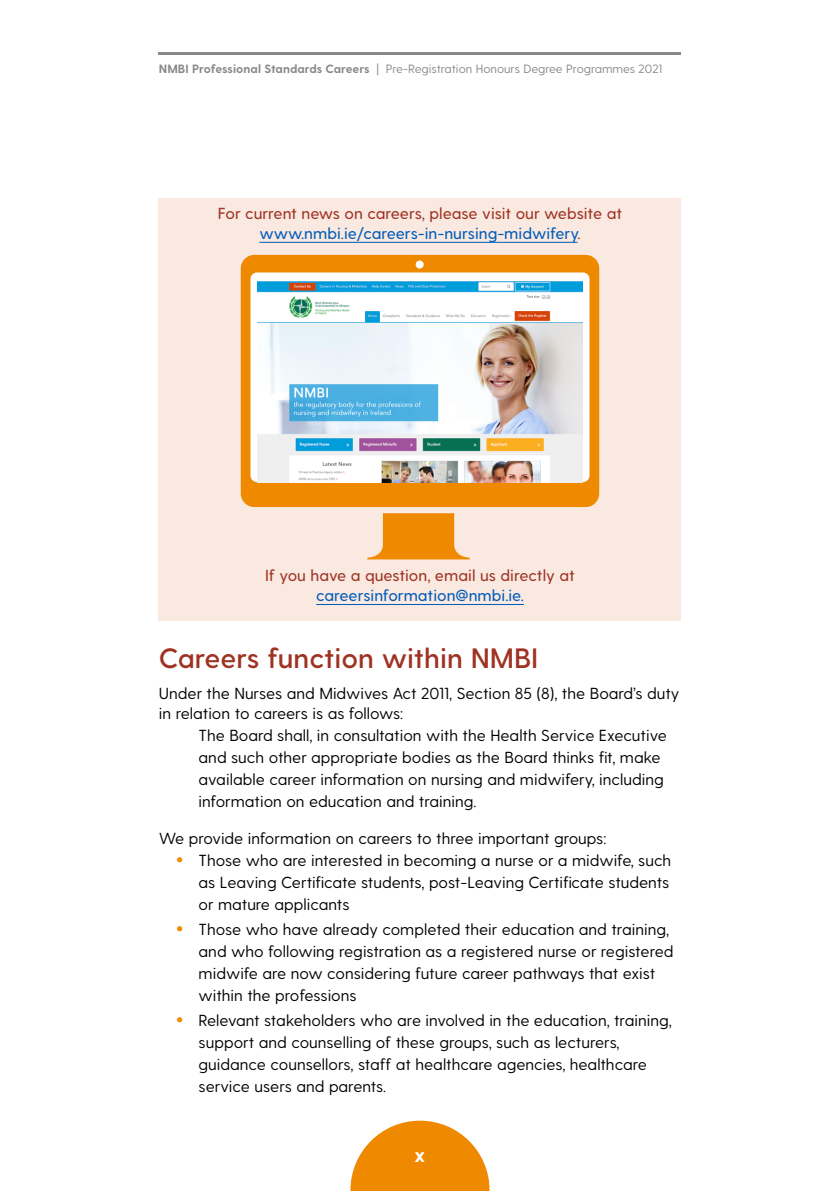
<style>
.page{position:relative;width:840px;height:1191px;background:#fff}
.page>*{position:absolute;margin:0;border:0;box-sizing:border-box;transform-origin:0 0}
.t1{font:600 28px "Greycliff CF";color:#9f3323}
.t2{font:700 20px "Greycliff CF";color:#fff}
.INDENTED_TEXT_space{font:16px/22px "Greycliff CF";color:#000}
.NOTE_BOX_TEXT{font:500 16px/20px "Greycliff CF";color:#9f3323;text-align:center}
.BODY_TEXT{font:16px/20px "Greycliff CF";color:#000}
.t3{font:12px "Greycliff CF";color:#8a878b}
.s1{font-weight:700}
.s2{color:#005cb9}
</style>
<div class="page">
<hr style="left:159px;top:53px;width:521px;height:2px;background:#8a878b">
<svg style="left:350px;top:1120px;width:139px;height:71px"></svg>
<div style="left:159px;top:198px;width:521px;height:423px;background:#f9e9e1"></div>
<hr style="left:259px;top:242px;width:318px;height:1px;background:#005cb9">
<hr style="left:316px;top:604px;width:207px;height:1px;background:#005cb9">
<div style="left:240px;top:255px;width:359px;height:252px;background:#ef8a00;border-radius:14px"></div>
<div style="left:250px;top:272px;width:339px;height:210px;background:#fff;border-radius:6px"></div>
<img style="left:257px;top:282px;width:325px;height:200px">
<div style="left:415px;top:260px;width:8px;height:8px;background:#fff;border-radius:50%"></div>
<svg style="left:367px;top:513px;width:102px;height:46px"></svg>
<p class="t3" style="left:159px;top:62px;width:504px"><span class="s1">NMBI Professional Standards Careers</span> | Pre-Registration Honours Degree Programmes 2021</p>
<p class="NOTE_BOX_TEXT" style="left:218px;top:204px;width:405px">For current news on careers, please visit our website at <span class="s2">www.nmbi.ie/careers-in-nursing-midwifery</span>.</p>
<p class="NOTE_BOX_TEXT" style="left:265px;top:566px;width:311px">If you have a question, email us directly at <span class="s2">careersinformation@nmbi.ie.</span></p>
<h1 class="t1" style="left:159px;top:641px;width:381px">Careers function within NMBI</h1>
<p class="BODY_TEXT" style="left:159px;top:684px;width:522px">Under the Nurses and Midwives Act 2011, Section 85 (8), the Board’s duty in relation to careers is as follows:</p>
<p class="INDENTED_TEXT_space" style="left:198px;top:725px;width:469px">The Board shall, in consultation with the Health Service Executive and such other appropriate bodies as the Board thinks fit, make available career information on nursing and midwifery, including information on education and training.</p>
<p class="BODY_TEXT" style="left:159px;top:829px;width:449px">We provide information on careers to three important groups:</p>
<p class="INDENTED_TEXT_space" style="left:198px;top:850px;width:474px;text-indent:-23px"><sup>.</sup> Those who are interested in becoming a nurse or a midwife, such as Leaving Certificate students, post-Leaving Certificate students or mature applicants</p>
<p class="INDENTED_TEXT_space" style="left:198px;top:918px;width:476px;text-indent:-23px"><sup>.</sup> Those who have already completed their education and training, and who following registration as a registered nurse or registered midwife are now considering future career pathways that exist within the professions</p>
<p class="INDENTED_TEXT_space" style="left:198px;top:1009px;width:474px;text-indent:-23px"><sup>.</sup> Relevant stakeholders who are involved in the education, training, support and counselling of these groups, such as lecturers, guidance counsellors, staff at healthcare agencies, healthcare service users and parents.</p>
<p class="t2" style="left:414px;top:1142px;width:13px">x</p>
</div>
